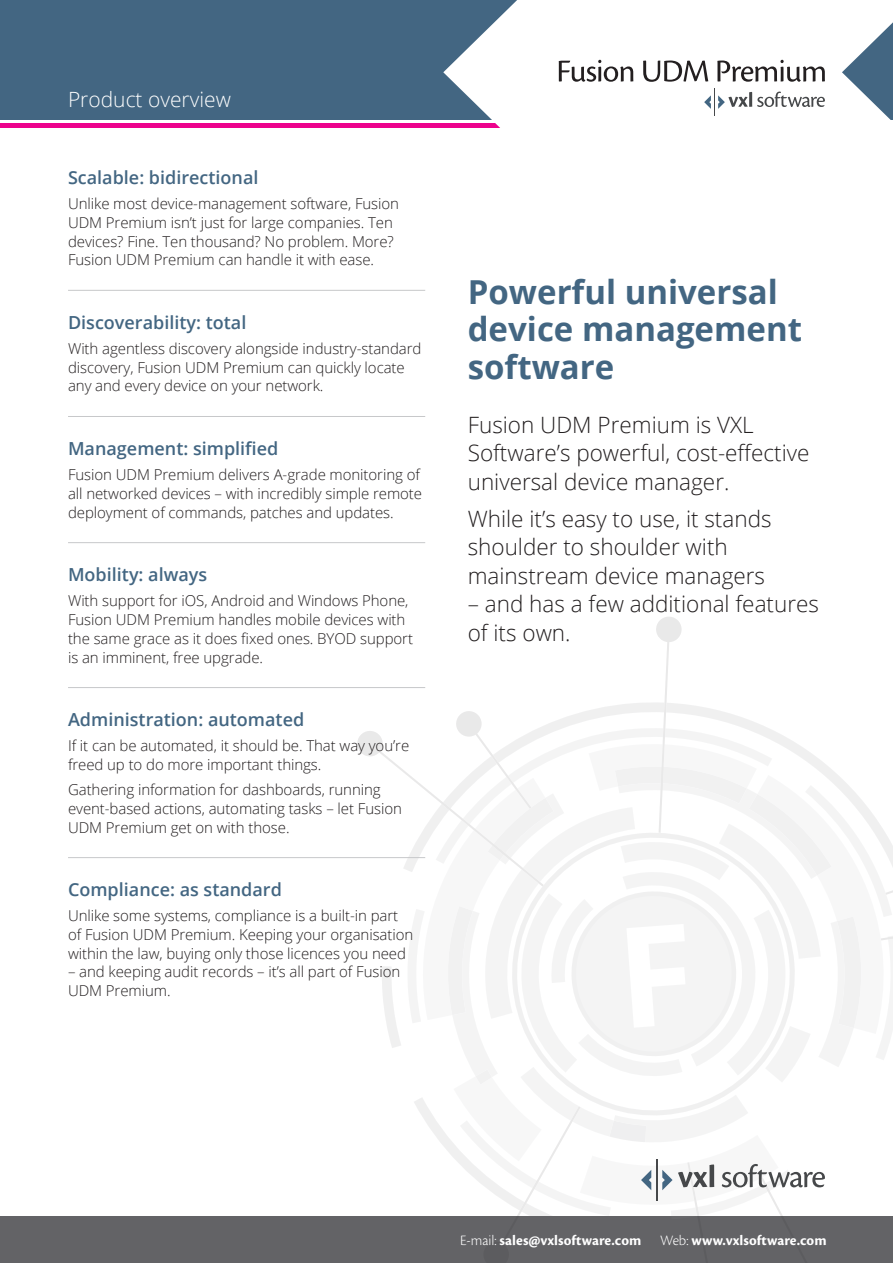
<style>
.page{position:relative;width:893px;height:1263px;background:#fff}
.page>*{position:absolute;margin:0;border:0;box-sizing:border-box;transform-origin:0 0}
.t1{font:700 33px/37.5px "Open Sans";color:#436682}
.t2{font:300 22.5px/28.5px "Open Sans";color:#231f20}
.t3{font:300 21px "Open Sans";color:#fff}
.Paragraph_line{font:600 18px "Open Sans";color:#436682}
.Paragraph_no_line_co{font:600 18px "Open Sans";color:#436682}
.Body_copy{font:300 15px/18.8px "Open Sans";letter-spacing:-.005em;color:#231f20}
.t4{font:700 15px "Cronos Pro";letter-spacing:.005em;color:#fff}
.s1{font-weight:300}
</style>
<div class="page">
<div style="left:0;top:1216px;width:893px;height:47px;background:#636366"></div>
<div style="left:0;top:0;width:893px;height:119px;background:#436682"></div>
<div style="left:0;top:123px;width:886px;height:5px;background:#ed028c"></div>
<svg style="left:443px;top:0;width:450px;height:128px;fill:#fff"></svg>
<svg style="left:704px;top:88px;width:121px;height:28px"></svg>
<svg style="left:559px;top:60px;width:74px;height:22px"></svg>
<svg style="left:643px;top:61px;width:65px;height:21px"></svg>
<svg style="left:717px;top:60px;width:108px;height:22px"></svg>
<svg style="left:357px;top:617px;width:536px;height:599px"></svg>
<hr style="left:656px;top:1159px;width:1px;height:42px;background:#46484a">
<hr style="left:68px;top:290px;width:357px;height:1px;background:#c7c8ca">
<hr style="left:68px;top:416px;width:357px;height:1px;background:#c7c8ca">
<hr style="left:68px;top:542px;width:357px;height:1px;background:#c7c8ca">
<hr style="left:68px;top:687px;width:357px;height:1px;background:#c7c8ca">
<hr style="left:68px;top:857px;width:357px;height:1px;background:#c7c8ca">
<h3 class="t3" style="left:68px;top:85px;width:164px">Product overview</h3>
<p class="Paragraph_no_line_co" style="left:68px;top:165px;width:192px">Scalable: bidirectional</p>
<p class="Body_copy" style="left:68px;top:194px;width:333px">Unlike most device-management software, Fusion UDM Premium isn’t just for large companies. Ten devices? Fine. Ten thousand? No problem. More?<br>Fusion UDM Premium can handle it with ease.</p>
<p class="Paragraph_line" style="left:68px;top:310px;width:180px">Discoverability: total</p>
<p class="Body_copy" style="left:68px;top:339px;width:355px">With agentless discovery alongside industry-standard discovery, Fusion UDM Premium can quickly locate any and every device on your network.</p>
<p class="Paragraph_line" style="left:68px;top:436px;width:212px">Management: simplified</p>
<p class="Body_copy" style="left:68px;top:465px;width:356px">Fusion UDM Premium delivers A-grade monitoring of all networked devices – with incredibly simple remote deployment of commands, patches and updates.</p>
<p class="Paragraph_line" style="left:68px;top:562px;width:141px">Mobility: always</p>
<p class="Body_copy" style="left:68px;top:591px;width:346px">With support for iOS, Android and Windows Phone, Fusion UDM Premium handles mobile devices with the same grace as it does fixed ones. BYOD support is an imminent, free upgrade.</p>
<p class="Paragraph_line" style="left:68px;top:707px;width:238px">Administration: automated</p>
<p class="Body_copy" style="left:68px;top:736px;width:343px">If it can be automated, it should be. That way you’re freed up to do more important things.</p>
<p class="Body_copy" style="left:68px;top:780px;width:335px">Gathering information for dashboards, running event-based actions, automating tasks – let Fusion<br>UDM Premium get on with those.</p>
<p class="Paragraph_line" style="left:68px;top:877px;width:215px">Compliance: as standard</p>
<p class="Body_copy" style="left:68px;top:906px;width:347px">Unlike some systems, compliance is a built-in part of Fusion UDM Premium. Keeping your organisation within the law, buying only those licences you need</p>
<p class="Body_copy" style="left:68px;top:962px;width:334px">– and keeping audit records – it’s all part of Fusion<br>UDM Premium.</p>
<p class="t1" style="left:468px;top:272px;width:336px">Powerful universal device management software</p>
<p class="t2" style="left:468px;top:410px;width:343px">Fusion UDM Premium is VXL<br>Software’s powerful, cost-effective universal device manager.</p>
<p class="t2" style="left:468px;top:504px;width:305px">While it’s easy to use, it stands shoulder to shoulder with mainstream device managers</p>
<p class="t2" style="left:468px;top:589px;width:353px">– and has a few additional features of its own.</p>
<p class="t4" style="left:460px;top:1231px;width:368px"><span class="s1">E-mail:</span> sales@vxlsoftware.com <span class="s1">Web:</span> www.vxlsoftware.com</p>
</div>
